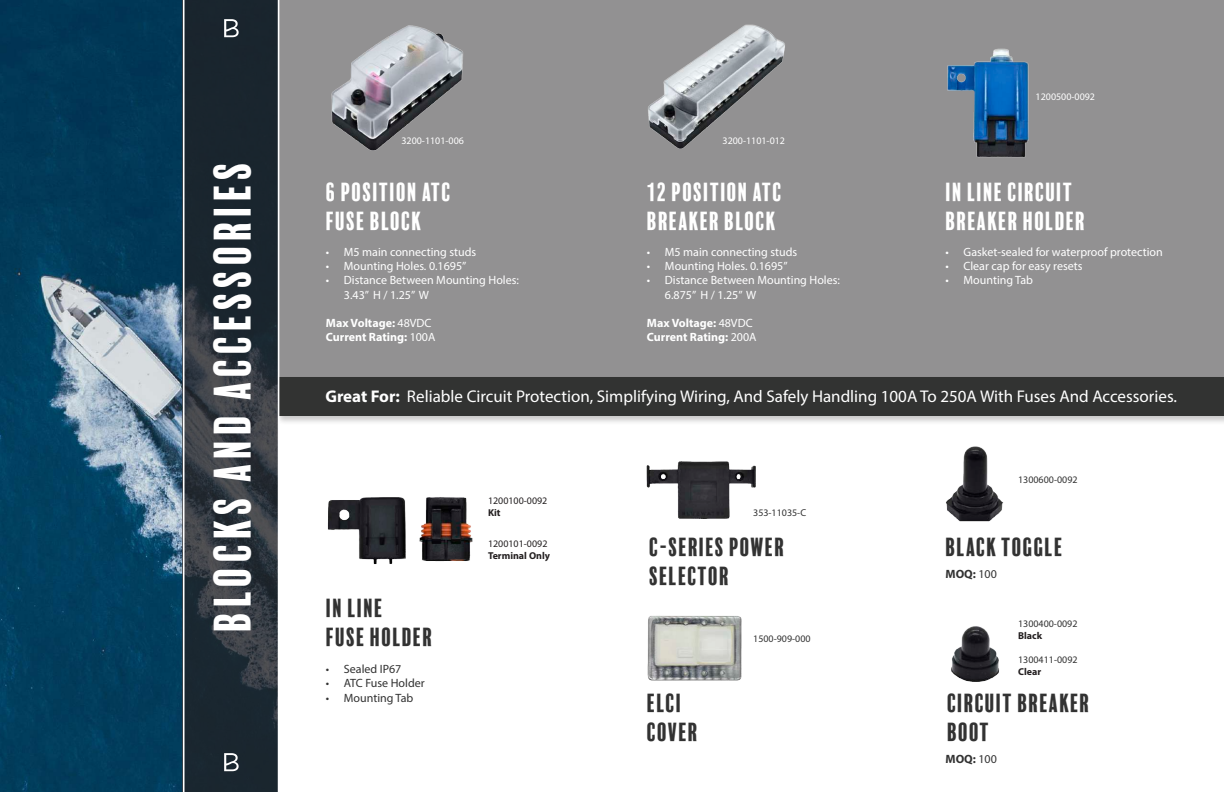
<style>
.page{position:relative;width:1224px;height:792px;background:#fff}
.page>*{position:absolute;margin:0;border:0;box-sizing:border-box;transform-origin:0 0}
.t1{font:48px "Balboa Plus Fill";letter-spacing:.05em;color:#fff}
.t2{font:24px/28.8px "Balboa Plus Fill";color:#323232}
.t3{font:24px/28.8px "Balboa Plus Fill";color:#fff}
.t4{font:17px "Myriad Pro";color:#fff}
.t5{font:12px/14.4px "Myriad Pro";color:#fff}
.t6{font:700 12px/14.4px "Myriad Pro";color:#fff}
.t7{font:12px "Myriad Pro";color:#323232}
.t8{font:700 12px "Myriad Pro";color:#323232}
.t9{font:10px "Myriad Pro";color:#323232}
.t10{font:10px "Myriad Pro";color:#fff}
.t11{font:700 10px "Myriad Pro";color:#231f20}
.t12{font:10px "Myriad Pro";color:#231f20}
.s1{font-weight:400}
.s2{font-weight:700}
</style>
<div class="page">
<div style="left:279px;top:0;width:945px;height:396px;background:#929192"></div>
<img style="left:0;top:0;width:183px;height:792px">
<svg style="left:185px;top:0;width:93px;height:792px;background:#252f37"></svg>
<div style="left:276px;top:375px;width:948px;height:50px;background:#231f20;opacity:.25"></div>
<div style="left:279px;top:377px;width:945px;height:38px;background:#323332"></div>
<img style="left:648px;top:24px;width:137px;height:125px">
<img style="left:947px;top:48px;width:82px;height:110px">
<svg style="left:184px;top:0;width:1px;height:792px"></svg>
<svg style="left:278px;top:375px;width:1px;height:50px"></svg>
<img style="left:224px;top:20px;width:14px;height:19px">
<img style="left:224px;top:753px;width:14px;height:19px">
<img style="left:331px;top:25px;width:132px;height:126px">
<img style="left:647px;top:615px;width:95px;height:66px">
<img style="left:647px;top:462px;width:108px;height:56px">
<img style="left:327px;top:497px;width:79px;height:67px">
<img style="left:419px;top:497px;width:54px;height:65px">
<img style="left:951px;top:626px;width:48px;height:56px">
<img style="left:946px;top:446px;width:58px;height:76px">
<h1 class="t1" style="left:206px;top:632px;width:473px;rotate:-90deg">BLOCKS AND ACCESSORIES</h1>
<p class="t10" style="left:401px;top:134px;width:64px">3200-1101-006</p>
<h2 class="t3" style="left:326px;top:178px;width:127px">6 POSITION ATC<br>FUSE BLOCK</h2>
<p class="t5" style="left:326px;top:244px;width:152px">• M5 main connecting studs</p>
<p class="t5" style="left:326px;top:259px;width:142px">• Mounting Holes. 0.1695”</p>
<p class="t5" style="left:344px;top:273px;width:177px;text-indent:-18px">• Distance Between Mounting Holes:<br>3.43” H / 1.25” W</p>
<p class="t6" style="left:326px;top:315px;width:111px">Max Voltage: <span class="s1">48VDC<br></span>Current Rating: <span class="s1">100A</span></p>
<p class="t10" style="left:723px;top:134px;width:64px">3200-1101-012</p>
<h2 class="t3" style="left:647px;top:178px;width:137px">12 POSITION ATC<br>BREAKER BLOCK</h2>
<p class="t5" style="left:647px;top:244px;width:152px">• M5 main connecting studs</p>
<p class="t5" style="left:647px;top:259px;width:142px">• Mounting Holes. 0.1695”</p>
<p class="t5" style="left:665px;top:273px;width:177px;text-indent:-18px">• Distance Between Mounting Holes:<br>6.875” H / 1.25” W</p>
<p class="t6" style="left:647px;top:315px;width:111px">Max Voltage: <span class="s1">48VDC<br></span>Current Rating: <span class="s1">200A</span></p>
<p class="t10" style="left:1036px;top:90px;width:61px">1200500-0092</p>
<h2 class="t3" style="left:946px;top:178px;width:142px">IN LINE CIRCUIT<br>BREAKER HOLDER</h2>
<p class="t5" style="left:946px;top:244px;width:219px">• Gasket-sealed for waterproof protection</p>
<p class="t5" style="left:946px;top:259px;width:139px">• Clear cap for easy resets</p>
<p class="t5" style="left:946px;top:273px;width:89px">• Mounting Tab</p>
<h3 class="t4" style="left:325px;top:386px;width:853px"><span class="s2">Great For:</span> Reliable Circuit Protection, Simplifying Wiring, And Safely Handling 100A To 250A With Fuses And Accessories.</h3>
<h2 class="t2" style="left:326px;top:594px;width:109px">IN LINE<br>FUSE HOLDER</h2>
<p class="t7" style="left:326px;top:661px;width:77px">• Sealed IP67</p>
<p class="t7" style="left:326px;top:676px;width:100px">• ATC Fuse Holder</p>
<p class="t7" style="left:326px;top:690px;width:89px">• Mounting Tab</p>
<p class="t12" style="left:488px;top:495px;width:61px">1200100-0092</p>
<p class="t11" style="left:488px;top:506px;width:14px">Kit</p>
<p class="t12" style="left:488px;top:537px;width:61px">1200101-0092</p>
<p class="t11" style="left:488px;top:549px;width:64px">Terminal Only</p>
<p class="t9" style="left:753px;top:506px;width:55px">353-11035-C</p>
<h2 class="t2" style="left:649px;top:533px;width:138px">C-SERIES POWER<br>SELECTOR</h2>
<h2 class="t2" style="left:647px;top:689px;width:53px">ELCI<br>COVER</h2>
<p class="t9" style="left:753px;top:632px;width:59px">1500-909-000</p>
<p class="t9" style="left:1018px;top:474px;width:61px">1300600-0092</p>
<h2 class="t2" style="left:946px;top:533px;width:119px">BLACK TOGGLE</h2>
<p class="t8" style="left:946px;top:567px;width:53px">MOQ: <span class="s1">100</span></p>
<p class="t9" style="left:1018px;top:618px;width:61px">1300400-0092</p>
<p class="t11" style="left:1018px;top:629px;width:25px">Black</p>
<p class="t9" style="left:1018px;top:653px;width:61px">1300411-0092</p>
<p class="t11" style="left:1018px;top:665px;width:25px">Clear</p>
<h2 class="t2" style="left:947px;top:689px;width:145px">CIRCUIT BREAKER<br>BOOT</h2>
<p class="t8" style="left:946px;top:751px;width:53px">MOQ: <span class="s1">100</span></p>
</div>
